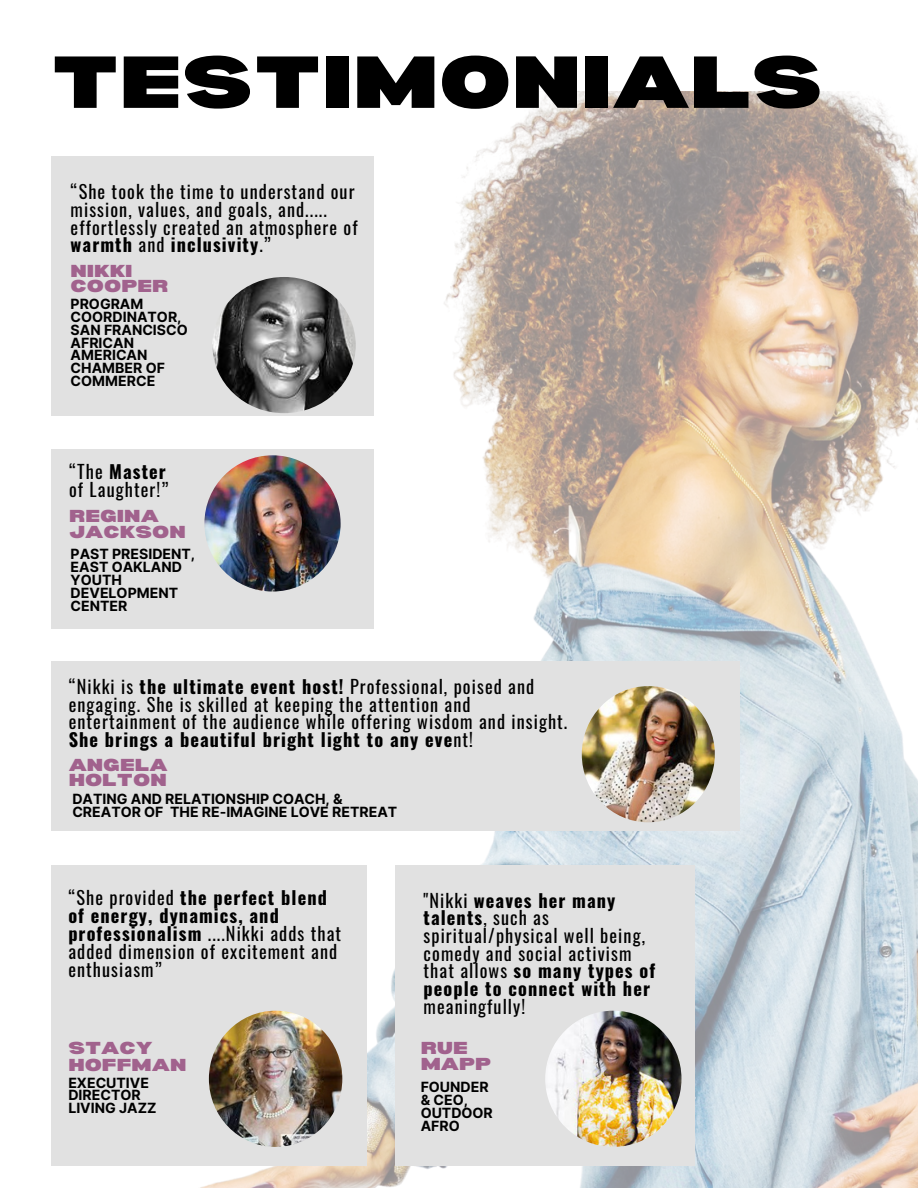
<style>
.page{position:relative;width:918px;height:1188px;background:#fff}
.page>*{position:absolute;margin:0;border:0;box-sizing:border-box;transform-origin:0 0}
.t1{font:900 expanded 72px "Bernoru";color:#000}
.t2{font:18.3px/17.9px "Oswald";letter-spacing:.06em;color:#000}
.t3{font:900 expanded 16.95px/16px "Bernoru";color:#a1628d}
.t4{font:700 14.1px/12.9px "Inter";color:#000}
.s1{font-weight:700}
</style>
<div class="page">
<img style="left:51px;top:92px;width:867px;height:1096px">
<div style="left:395px;top:865px;width:300px;height:301px;background:#e1e1e1"></div>
<img style="left:545px;top:1011px;width:136px;height:136px;border-radius:50%">
<div style="left:51px;top:449px;width:322px;height:179px;background:#e1e1e1"></div>
<img style="left:204px;top:455px;width:137px;height:137px;border-radius:50%">
<div style="left:51px;top:156px;width:322px;height:259px;background:#e1e1e1"></div>
<img style="left:212px;top:277px;width:144px;height:136px;border-radius:50%">
<div style="left:51px;top:662px;width:689px;height:169px;background:#e1e1e1"></div>
<img style="left:582px;top:686px;width:133px;height:136px;border-radius:50%">
<div style="left:51px;top:865px;width:316px;height:301px;background:#e1e1e1"></div>
<img style="left:209px;top:1011px;width:133px;height:136px;border-radius:50%">
<p class="t1" style="left:51px;top:41px;width:773px">TESTIMONIALS</p>
<p class="t2" style="left:71px;top:182px;width:289px">“She took the time to understand our mission, values, and goals, and..... effortlessly created an atmosphere of <span class="s1">warmth</span> and <span class="s1">inclusivity</span>.”</p>
<h2 class="t3" style="left:71px;top:263px;width:99px;line-height:15.3px">NIKKI<br>COOPER</h2>
<h5 class="t4" style="left:71px;top:297px;width:112px">PROGRAM<br>COORDINATOR,</h5>
<h4 class="t4" style="left:71px;top:323px;width:119px">SAN FRANCISCO<br>AFRICAN<br>AMERICAN<br>CHAMBER OF<br>COMMERCE</h4>
<h3 class="t2" style="left:69px;top:462px;width:101px">“The <span class="s1">Master </span>of Laughter!”</h3>
<p class="t3" style="left:69px;top:507px;width:118px">REGINA<br>JACKSON</p>
<p class="t4" style="left:71px;top:548px;width:126px">PAST PRESIDENT,<br>EAST OAKLAND<br>YOUTH<br>DEVELOPMENT<br>CENTER</p>
<p class="t2" style="left:69px;top:677px;width:500px">“Nikki is <span class="s1">the ultimate event host!</span> Professional, poised and engaging. She is skilled at keeping the attention and entertainment of the audience while offering wisdom and insight.<br><span class="s1">She brings a beautiful bright light to any eve</span>nt!</p>
<h5 class="t3" style="left:69px;top:757px;width:101px;line-height:15.3px">ANGELA<br>HOLTON</h5>
<p class="t4" style="left:72px;top:793px;width:326px">DATING AND RELATIONSHIP COACH, &amp;<br>CREATOR OF THE RE-IMAGINE LOVE RETREAT</p>
<h4 class="t2" style="left:68px;top:887px;width:274px">“She provided <span class="s1">the perfect blend of energy, dynamics, and professionalism</span> ....Nikki adds that added dimension of excitement and enthusiasm”</h4>
<p class="t3" style="left:68px;top:1040px;width:120px">STACY<br>HOFFMAN</p>
<h5 class="t4" style="left:68px;top:1076px;width:82px">EXECUTIVE<br>DIRECTOR</h5>
<p class="t4" style="left:68px;top:1102px;width:90px">LIVING JAZZ</p>
<p class="t2" style="left:424px;top:890px;width:233px">"Nikki <span class="s1">weaves her many talents</span>, such as spiritual/physical well being, comedy and social activism that allows <span class="s1">so many types of people to connect with her </span>meaningfully!</p>
<h1 class="t3" style="left:421px;top:1039px;width:72px">RUE<br>MAPP</h1>
<h2 class="t4" style="left:421px;top:1080px;width:74px">FOUNDER &amp; CEO,<br>OUTDOOR<br>AFRO</h2>
</div>
